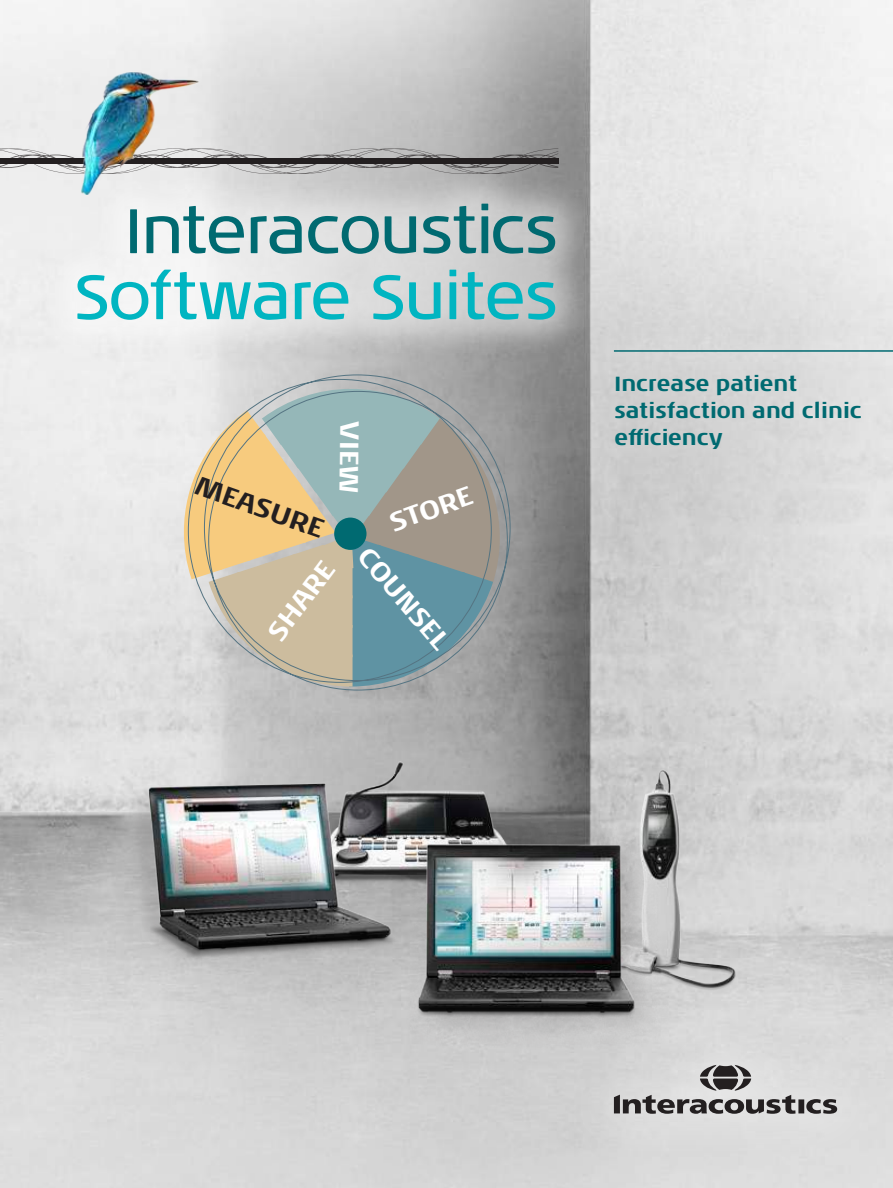
<style>
.page{position:relative;width:893px;height:1188px;background:#fff}
.page>*{position:absolute;margin:0;border:0;box-sizing:border-box;transform-origin:0 0}
.t1{font:64.5px "Noa LT Pro";letter-spacing:-.02em;color:#006a71}
.t2{font:64.5px "Noa LT Pro";letter-spacing:-.02em;color:#00b5c1}
.t3{font:700 27px "Noa LT Pro";color:#fff}
.t4{font:700 27px "Noa LT Pro";color:#231f20}
.t5{font:700 21px/27px "Noa LT Pro";color:#006a71}
.s1{font-style:inherit}
</style>
<div class="page">
<img style="left:0;top:0;width:893px;height:1188px">
<div style="left:38px;top:164px;width:556px;height:196px;background:#fff;opacity:.48"></div>
<svg style="left:0;top:148px;width:558px;height:26px;background:#abaaaa"></svg>
<div style="left:0;top:159px;width:558px;height:5px;background:#231f20"></div>
<div style="left:592px;top:326px;width:301px;height:49px;background:#d9d9d9"></div>
<hr style="left:614px;top:350px;width:279px;height:2px;background:#006a71">
<div style="left:564px;top:1014px;width:323px;height:152px;background:#dbdbdb"></div>
<svg style="left:614px;top:1065px;width:223px;height:49px"></svg>
<img style="left:409px;top:749px;width:136px;height:51px">
<svg style="left:188px;top:374px;width:323px;height:317px;background:#acb0a2"></svg>
<img style="left:53px;top:72px;width:186px;height:123px">
<div style="left:127px;top:781px;width:260px;height:191px;background:#c2c2c2"></div>
<img style="left:110px;top:735px;width:299px;height:225px">
<img style="left:554px;top:758px;width:188px;height:246px">
<div style="left:402px;top:823px;width:272px;height:229px;background:#ccc"></div>
<img style="left:369px;top:800px;width:308px;height:231px">
<h1 class="t1" style="left:125px;top:186px;width:435px">Interacoustics</h1>
<h1 class="t2" style="left:74px;top:252px;width:485px">Software Suites</h1>
<p class="t4" style="left:203px;top:465px;width:136px;rotate:19deg"><span class="s1">M</span>EASURE</p>
<p class="t3" style="left:371px;top:422px;width:74px;rotate:91deg">VIEW</p>
<p class="t3" style="left:384px;top:503px;width:87px;rotate:-19deg">STORE</p>
<p class="t3" style="left:257px;top:625px;width:93px;rotate:-53deg">SHARE</p>
<p class="t3" style="left:379px;top:537px;width:127px;rotate:49deg">COUNSEL</p>
<p class="t5" style="left:615px;top:369px;width:249px">Increase patient satisfaction and clinic efficiency</p>
</div>
